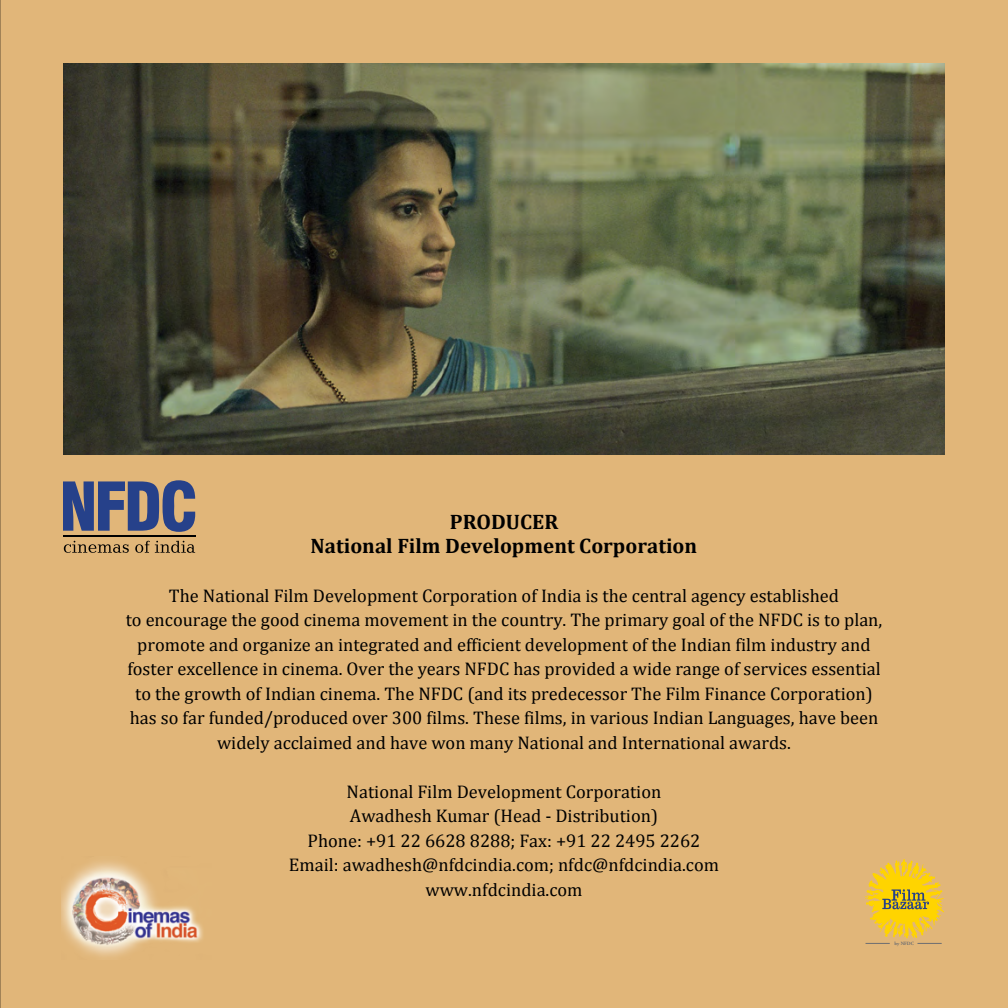
<style>
.page{position:relative;width:1008px;height:1008px;background:#e1b679}
.page>*{position:absolute;margin:0;border:0;box-sizing:border-box;transform-origin:0 0}
.t1{font:700 21px/24.5px "Cambria";color:#000;text-align:center}
.t2{font:18.38px/24.5px "Cambria";color:#000;text-align:center}
.t3{font:700 4.9px "Adobe Garamond Pro";color:#6d6e71}
</style>
<div class="page">
<img style="left:63px;top:63px;width:882px;height:392px">
<img style="left:61px;top:861px;width:142px;height:96px">
<svg style="left:865px;top:859px;width:79px;height:85px"></svg>
<svg style="left:64px;top:541px;width:131px;height:12px"></svg>
<hr style="left:63px;top:536px;width:132px;height:1px;background:#000">
<svg style="left:63px;top:480px;width:132px;height:52px"></svg>
<svg style="left:0;top:0;width:1px;height:1008px"></svg>
<p class="t1" style="left:311px;top:508px;width:388px">Producer<br>National Film development corporation</p>
<p class="t2" style="left:126px;top:583px;width:758px">The National Film Development Corporation of India is the central agency established<br>to encourage the good cinema movement in the country. The primary goal of the NFDC is to plan, promote and organize an integrated and efficient development of the Indian film industry and foster excellence in cinema. Over the years NFDC has provided a wide range of services essential to the growth of Indian cinema. The NFDC (and its predecessor The Film Finance Corporation) has so far funded/produced over 300 films. These films, in various Indian Languages, have been widely acclaimed and have won many National and International awards.</p>
<p class="t2" style="left:289px;top:779px;width:432px">National Film Development Corporation<br>Awadhesh Kumar (Head - Distribution)<br>Phone: +91 22 6628 8288; Fax: +91 22 2495 2262<br>Email: awadhesh@nfdcindia.com; nfdc@nfdcindia.com www.nfdcindia.com</p>
<p class="t3" style="left:895px;top:940px;width:21px">by NFDC</p>
</div>
